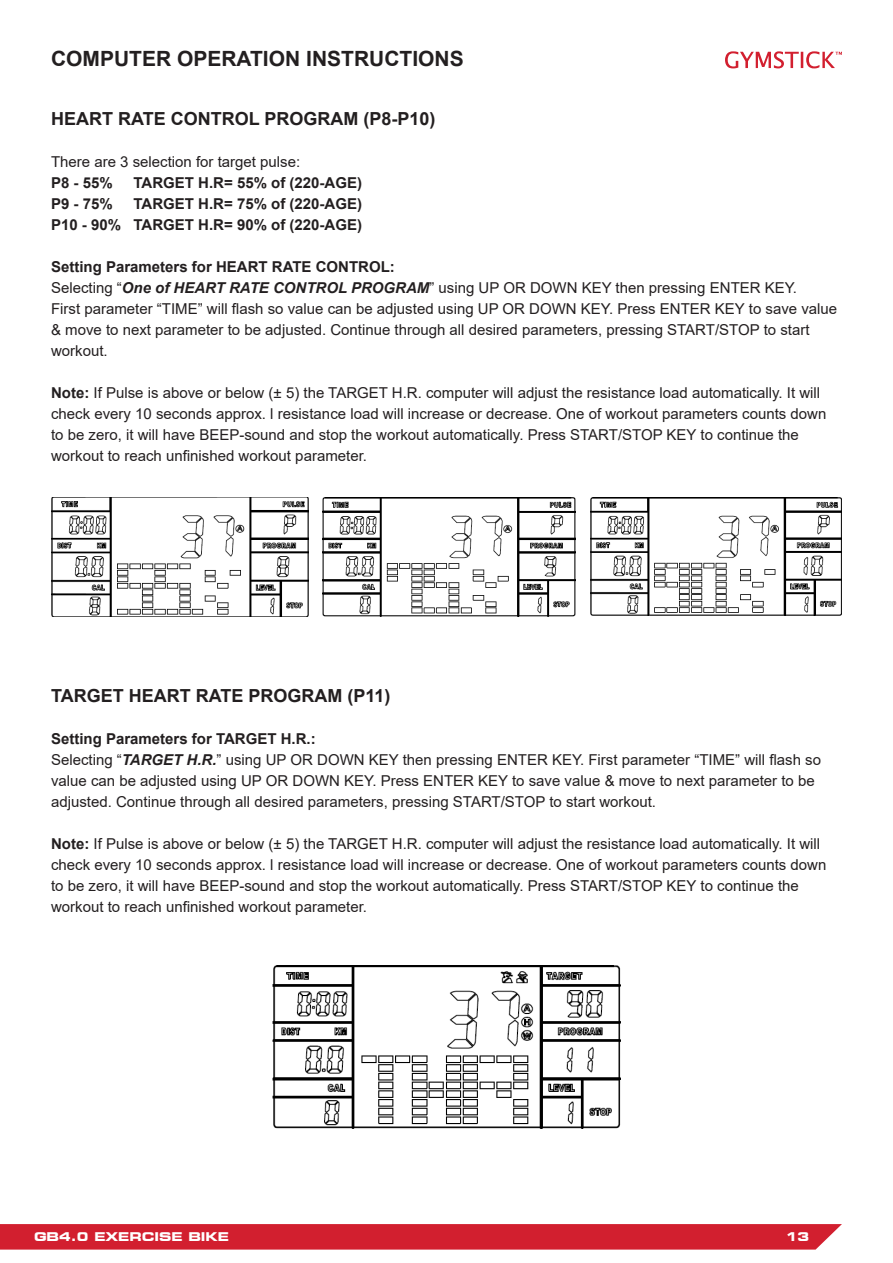
<style>
.page{position:relative;width:893px;height:1263px;background:#fff}
.page>*{position:absolute;margin:0;border:0;box-sizing:border-box;transform-origin:0 0}
.t1{font:700 21px "Arial";color:#231f20}
.页脚{font:700 18px "Arial";color:#231f20}
.页脚-2{font:15px/21px "Arial";color:#231f20}
.页脚-3{font:700 15px "Arial";color:#231f20}
.t2{font:700 expanded 12px "Square 721 BT";color:#fff}
.s1{font-weight:700;font-style:italic}
.s2{font-weight:700}
</style>
<div class="page">
<div style="left:0;top:1224px;width:842px;height:25px;background:#d21f2f"></div>
<svg style="left:725px;top:51px;width:117px;height:17px"></svg>
<img style="left:51px;top:497px;width:257px;height:119px">
<img style="left:323px;top:497px;width:253px;height:120px">
<img style="left:590px;top:497px;width:252px;height:119px">
<img style="left:272px;top:965px;width:349px;height:164px">
<p class="t1" style="left:51px;top:44px;width:414px">COMPUTER OPERATION INSTRUCTIONS</p>
<p class="页脚" style="left:51px;top:106px;width:386px">HEART RATE CONTROL PROGRAM (P8-P10)</p>
<p class="页脚-2" style="left:51px;top:151px;width:251px">There are 3 selection for target pulse:</p>
<p class="页脚-3" style="left:51px;top:172px;width:63px">P8 - 55%</p>
<p class="页脚-3" style="left:134px;top:172px;width:230px">TARGET H.R= 55% of (220-AGE)</p>
<p class="页脚-3" style="left:51px;top:193px;width:63px">P9 - 75%</p>
<p class="页脚-3" style="left:134px;top:193px;width:230px">TARGET H.R= 75% of (220-AGE)</p>
<p class="页脚-3" style="left:51px;top:214px;width:313px">P10 - 90% TARGET H.R= 90% of (220-AGE)</p>
<p class="页脚-3" style="left:51px;top:256px;width:345px">Setting Parameters for HEART RATE CONTROL:</p>
<p class="页脚-2" style="left:51px;top:277px;width:748px">Selecting “<span class="s1">One of HEART RATE CONTROL PROGRAM</span>” using UP OR DOWN KEY then pressing ENTER KEY.</p>
<p class="页脚-2" style="left:51px;top:298px;width:788px">First parameter “TIME” will flash so value can be adjusted using UP OR DOWN KEY. Press ENTER KEY to save value &amp; move to next parameter to be adjusted. Continue through all desired parameters, pressing START/STOP to start workout.</p>
<p class="页脚-2" style="left:51px;top:382px;width:777px"><span class="s2">Note:</span> If Pulse is above or below (± 5) the TARGET H.R. computer will adjust the resistance load automatically. It will check every 10 seconds approx. l resistance load will increase or decrease. One of workout parameters counts down to be zero, it will have BEEP-sound and stop the workout automatically. Press START/STOP KEY to continue the workout to reach unfinished workout parameter.</p>
<p class="页脚" style="left:51px;top:683px;width:341px">TARGET HEART RATE PROGRAM (P11)</p>
<p class="页脚-3" style="left:51px;top:728px;width:266px">Setting Parameters for TARGET H.R.:</p>
<p class="页脚-2" style="left:51px;top:749px;width:771px">Selecting “<span class="s1">TARGET H.R.</span>” using UP OR DOWN KEY then pressing ENTER KEY. First parameter “TIME” will flash so value can be adjusted using UP OR DOWN KEY. Press ENTER KEY to save value &amp; move to next parameter to be adjusted. Continue through all desired parameters, pressing START/STOP to start workout.</p>
<p class="页脚-2" style="left:51px;top:833px;width:777px"><span class="s2">Note:</span> If Pulse is above or below (± 5) the TARGET H.R. computer will adjust the resistance load automatically. It will check every 10 seconds approx. l resistance load will increase or decrease. One of workout parameters counts down to be zero, it will have BEEP-sound and stop the workout automatically. Press START/STOP KEY to continue the workout to reach unfinished workout parameter.</p>
<p class="t2" style="left:34px;top:1230px;width:197px">GB4.0 EXERCISE BIKE</p>
<p class="t2" style="left:786px;top:1230px;width:25px">13</p>
</div>
